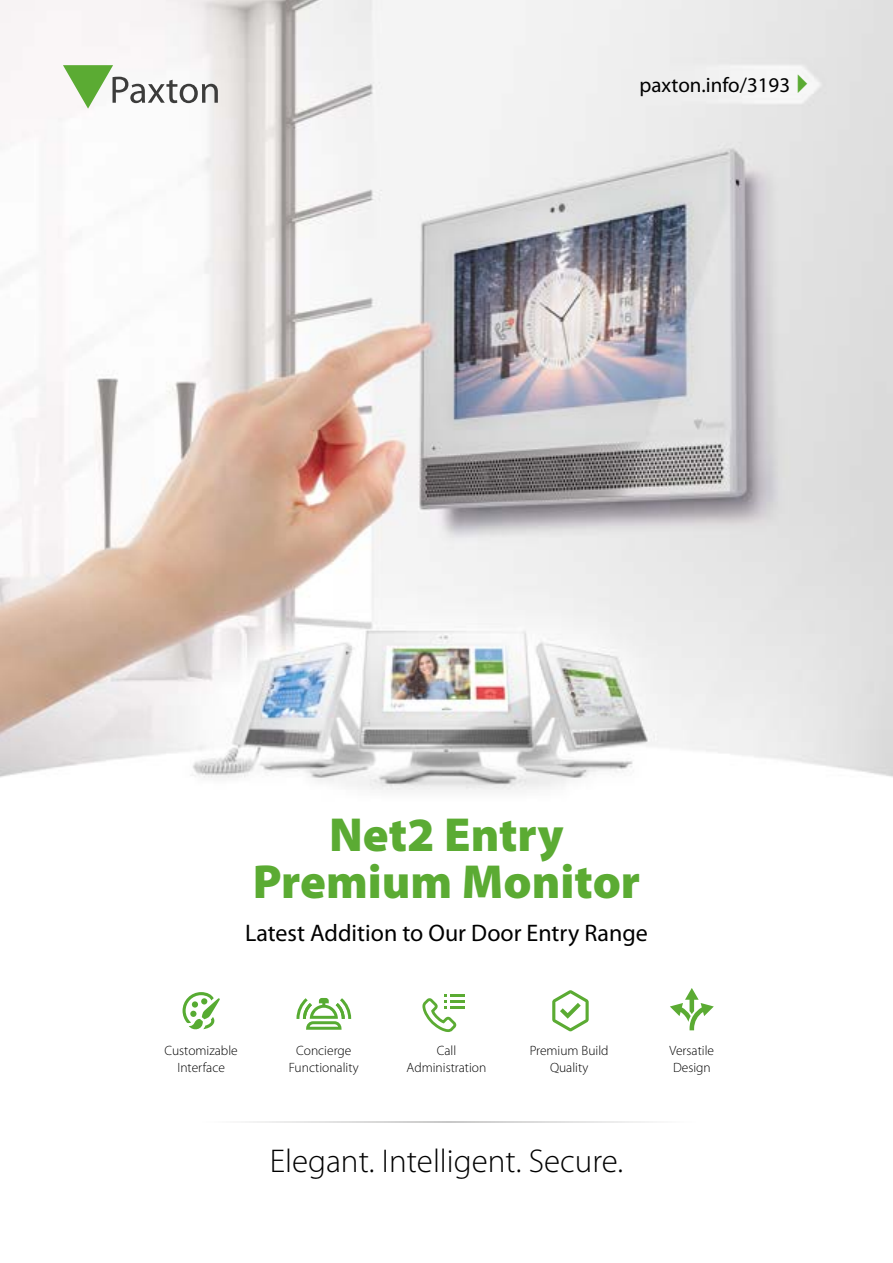
<style>
.page{position:relative;width:893px;height:1263px;background:#fff}
.page>*{position:absolute;margin:0;border:0;box-sizing:border-box;transform-origin:0 0}
.t1{font:900 48px/46.5px "Myriad Pro";color:#5bab33;text-align:center}
.t2{font:300 33px "Myriad Pro";color:#000}
.t3{font:24px "Myriad Pro";color:#000}
.t4{font:21px "Myriad Pro";color:#000}
.t5{font:300 13.5px/16.2px "Myriad Pro";color:#000;text-align:center}
.s1{color:#5bab33}
</style>
<div class="page">
<img style="left:0;top:0;width:893px;height:790px">
<svg style="left:63px;top:65px;width:155px;height:44px"></svg>
<svg style="left:249px;top:1121px;width:400px;height:1px"></svg>
<svg style="left:552px;top:990px;width:37px;height:41px"></svg>
<svg style="left:670px;top:988px;width:44px;height:42px"></svg>
<hr style="left:450px;top:994px;width:15px;height:3px;background:#5bab33">
<hr style="left:450px;top:1000px;width:15px;height:3px;background:#5bab33">
<hr style="left:450px;top:1006px;width:15px;height:3px;background:#5bab33">
<svg style="left:422px;top:994px;width:35px;height:38px"></svg>
<svg style="left:296px;top:998px;width:56px;height:32px"></svg>
<svg style="left:182px;top:992px;width:38px;height:38px"></svg>
<h3 class="t4" style="left:639px;top:72px;width:179px">paxton.info/3193<span class="s1">✔</span></h3>
<h1 class="t1" style="left:253px;top:810px;width:389px">Net2 Entry<br>Premium Monitor</h1>
<h3 class="t3" style="left:245px;top:918px;width:404px">Latest Addition to Our Door Entry Range</h3>
<p class="t5" style="left:164px;top:1043px;width:75px">Customizable<br>Interface</p>
<p class="t5" style="left:289px;top:1043px;width:71px">Concierge<br>Functionality</p>
<p class="t5" style="left:407px;top:1043px;width:81px">Call<br>Administration</p>
<p class="t5" style="left:530px;top:1043px;width:80px">Premium Build<br>Quality</p>
<p class="t5" style="left:669px;top:1043px;width:46px;text-align:left">Versatile<br>Design</p>
<h2 class="t2" style="left:270px;top:1141px;width:355px">Elegant. Intelligent. Secure.</h2>
</div>
